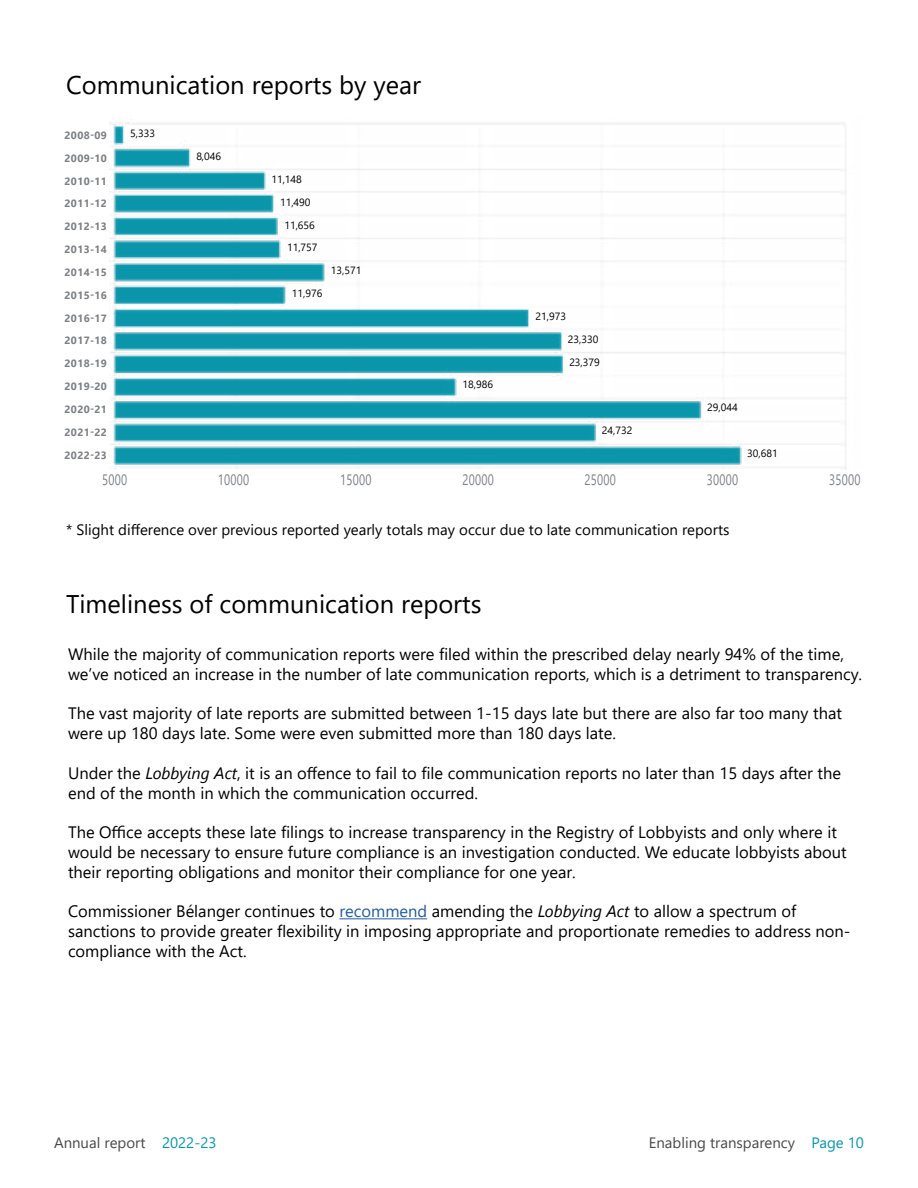
<style>
.page{position:relative;width:918px;height:1188px;background:#fff}
.page>*{position:absolute;margin:0;border:0;box-sizing:border-box;transform-origin:0 0}
.t1{font:25.5px "Segoe UI";color:#000101}
.t2{font:16.5px/19.8px "Segoe UI";color:#000}
.t3{font:15px "Segoe UI";color:#000}
.t4{font:15px "Segoe UI";color:#494949}
.t5{font:15px "Segoe UI";letter-spacing:.025em;color:#7c7f83;scale:.75 1}
.t6{font:700 10.5px/22.8px "Segoe UI";letter-spacing:.03em;color:#7c7f83;text-align:justify}
.t7{font:10.5px/22.8px "Segoe UI";color:#000}
.s1{font-style:italic}
.s2{color:#215e9e}
.s3{color:#0a95aa}
</style>
<div class="page">
<img style="left:110px;top:122px;width:736px;height:348px">
<hr style="left:339px;top:918px;width:88px;height:1px;background:#215e9e">
<h1 class="t1" style="left:66px;top:61px;width:356px">Communication reports by year</h1>
<p class="t6" style="left:65px;top:123px;width:44px">2008-09<br>2009-10<br>2010-11<br>2011-12<br>2012-13<br>2013-14<br>2014-15<br>2015-16<br>2016-17<br>2017-18<br>2018-19<br>2019-20</p>
<p class="t7" style="left:130px;top:121px;width:26px">5,333</p>
<p class="t7" style="left:196px;top:144px;width:26px">8,046</p>
<p class="t7" style="left:271px;top:167px;width:32px">11,148</p>
<p class="t7" style="left:280px;top:190px;width:32px">11,490</p>
<p class="t7" style="left:284px;top:213px;width:32px">11,656</p>
<p class="t7" style="left:287px;top:235px;width:32px">11,757</p>
<p class="t7" style="left:331px;top:258px;width:32px">13,571</p>
<p class="t7" style="left:292px;top:281px;width:32px">11,976</p>
<p class="t6" style="left:65px;top:397px;width:44px">2020-21<br>2021-22<br>2022-23</p>
<p class="t7" style="left:463px;top:372px;width:32px">18,986</p>
<p class="t7" style="left:535px;top:304px;width:32px">21,973</p>
<p class="t7" style="left:568px;top:327px;width:34px">23,330<br>23,379</p>
<p class="t7" style="left:602px;top:418px;width:32px">24,732</p>
<p class="t7" style="left:707px;top:395px;width:32px">29,044</p>
<p class="t7" style="left:747px;top:441px;width:32px">30,681</p>
<p class="t5" style="left:102px;top:466px;width:35px">5000</p>
<p class="t5" style="left:218px;top:466px;width:43px">10000</p>
<p class="t5" style="left:340px;top:466px;width:43px">15000</p>
<p class="t5" style="left:462px;top:466px;width:43px">20000</p>
<p class="t5" style="left:585px;top:466px;width:43px">25000</p>
<p class="t5" style="left:707px;top:466px;width:43px">30000</p>
<p class="t5" style="left:829px;top:466px;width:43px">35000</p>
<p class="t3" style="left:66px;top:516px;width:665px">* Slight difference over previous reported yearly totals may occur due to late communication reports</p>
<h1 class="t1" style="left:66px;top:579px;width:417px">Timeliness of communication reports</h1>
<p class="t2" style="left:68px;top:643px;width:796px">While the majority of communication reports were filed within the prescribed delay nearly 94% of the time, we’ve noticed an increase in the number of late communication reports, which is a detriment to transparency.</p>
<p class="t2" style="left:68px;top:702px;width:775px">The vast majority of late reports are submitted between 1-15 days late but there are also far too many that were up 180 days late. Some were even submitted more than 180 days late.</p>
<p class="t2" style="left:68px;top:762px;width:775px">Under the <span class="s1">Lobbying Act</span>, it is an offence to fail to file communication reports no later than 15 days after the end of the month in which the communication occurred.</p>
<p class="t2" style="left:68px;top:821px;width:780px">The Office accepts these late filings to increase transparency in the Registry of Lobbyists and only where it would be necessary to ensure future compliance is an investigation conducted. We educate lobbyists about their reporting obligations and monitor their compliance for one year.</p>
<p class="t2" style="left:68px;top:900px;width:784px">Commissioner Bélanger continues to <span class="s2">recommend</span> amending the <span class="s1">Lobbying Act</span> to allow a spectrum of sanctions to provide greater flexibility in imposing appropriate and proportionate remedies to address non&shy;compliance with the Act.</p>
<p class="t4" style="left:54px;top:1128px;width:164px">Annual report <span class="s3">2022-23</span></p>
<p class="t4" style="left:649px;top:1128px;width:217px">Enabling transparency <span class="s3">Page 10</span></p>
</div>
